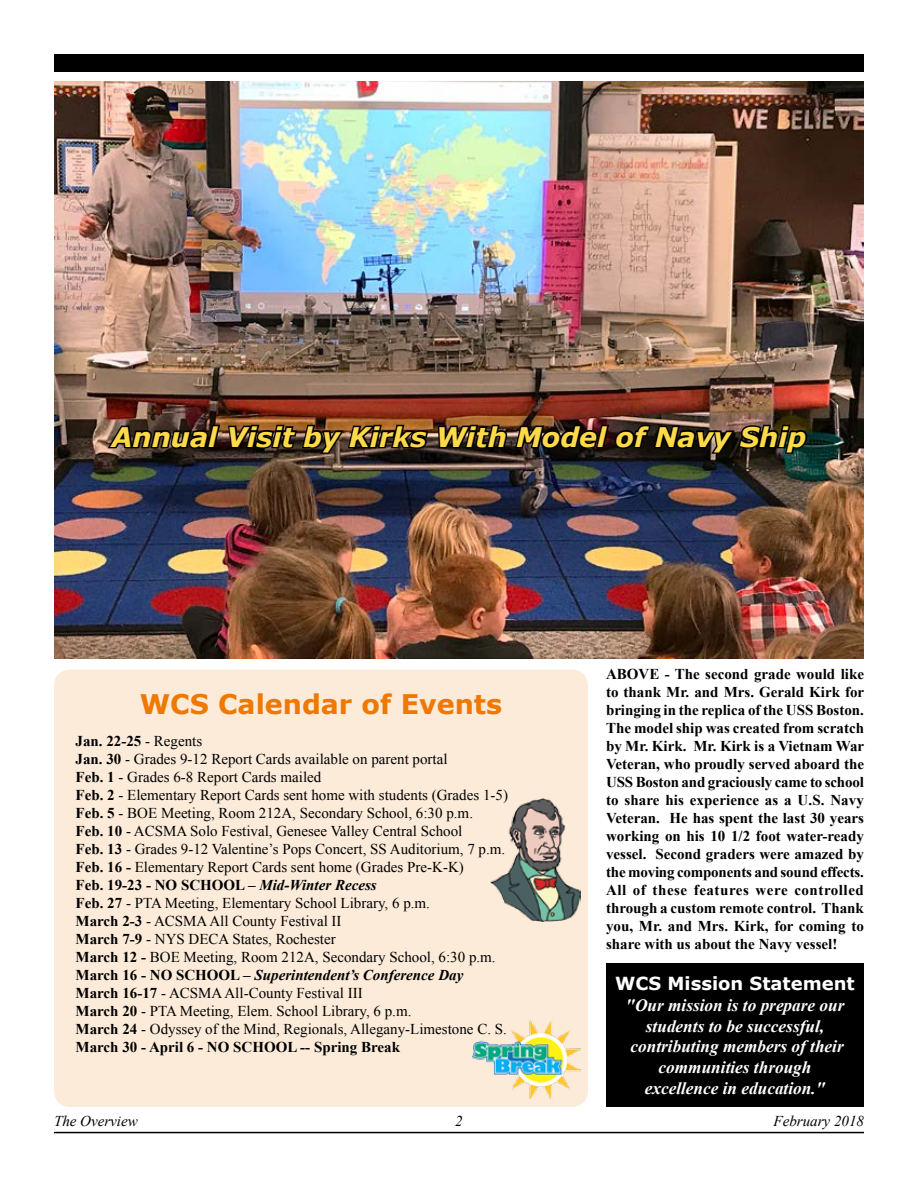
<style>
.page{position:relative;width:918px;height:1188px;background:#fff}
.page>*{position:absolute;margin:0;border:0;box-sizing:border-box;transform-origin:0 0}
.t1{font:italic 700 27px "Verdana";color:#fed949}
.t2{font:700 27px "Verdana";color:#ee7800}
.t3{font:700 18px "Verdana";color:#fff}
.t4{font:italic 700 17.25px/20.7px "Times New Roman";color:#fff;text-align:center}
.t5{font:15px/18px "Times New Roman";color:#000}
.t6{font:700 15px/18px "Times New Roman";color:#000;text-align:justify}
.t7{font:italic 15px "Times New Roman";color:#000}
.s1{font-weight:700}
.s2{font-weight:700;font-style:italic}
</style>
<div class="page">
<div style="left:54px;top:54px;width:810px;height:18px;background:#000"></div>
<hr style="left:54px;top:1132px;width:810px;height:1px;background:#000">
<div style="left:54px;top:670px;width:534px;height:437px;background:#fcebd9;border-radius:16px"></div>
<div style="left:606px;top:963px;width:258px;height:144px;background:#000"></div>
<img style="left:491px;top:798px;width:89px;height:123px">
<img style="left:54px;top:81px;width:810px;height:578px">
<img style="left:105px;top:410px;width:325px;height:45px">
<img style="left:436px;top:410px;width:373px;height:45px">
<img style="left:472px;top:1019px;width:108px;height:80px">
<h1 class="t1" style="left:112px;top:418px;width:697px">Annual Visit by Kirks With Model of Navy Ship</h1>
<h1 class="t2" style="left:140px;top:685px;width:364px">WCS Calendar of Events</h1>
<p class="t5" style="left:76px;top:732px;width:434px"><span class="s1">Jan. 22-25</span> - Regents<br><span class="s1">Jan. 30</span> - Grades 9-12 Report Cards available on parent portal<br><span class="s1">Feb. 1</span> - Grades 6-8 Report Cards mailed<br><span class="s1">Feb. 2</span> - Elementary Report Cards sent home with students (Grades 1-5)<br><span class="s1">Feb. 5</span> - BOE Meeting, Room 212A, Secondary School, 6:30 p.m.<br><span class="s1">Feb. 10</span> - ACSMA Solo Festival, Genesee Valley Central School<br><span class="s1">Feb. 13</span> - Grades 9-12 Valentine’s Pops Concert, SS Auditorium, 7 p.m.<br><span class="s1">Feb. 16 -</span> Elementary Report Cards sent home (Grades Pre-K-K)<br><span class="s1">Feb. 19-23 - NO SCHOOL –</span> <span class="s2">Mid-Winter Recess<br></span><span class="s1">Feb. 27</span> - PTA Meeting, Elementary School Library, 6 p.m.<br><span class="s1">March 2-3</span> - ACSMA All County Festival II<br><span class="s1">March 7-9</span> - NYS DECA States, Rochester<br><span class="s1">March 12 -</span> BOE Meeting, Room 212A, Secondary School, 6:30 p.m.<br><span class="s1">March 16 - NO SCHOOL –</span> <span class="s2">Superintendent’s Conference Day </span><span class="s1">March 16-17</span> - ACSMA All-County Festival III<br><span class="s1">March 20</span> - PTA Meeting, Elem. School Library, 6 p.m.<br><span class="s1">March 24</span> - Odyssey of the Mind, Regionals, Allegany-Limestone C. S.<br><span class="s1">March 30 - April 6 - NO SCHOOL -- Spring Break</span></p>
<p class="t6" style="left:606px;top:664px;width:260px">ABOVE - The second grade would like to thank Mr. and Mrs. Gerald Kirk for bringing in the replica of the USS Boston.<br>The model ship was created from scratch by Mr. Kirk. Mr. Kirk is a Vietnam War Veteran, who proudly served aboard the USS Boston and graciously came to school to share his experience as a U.S. Navy Veteran. He has spent the last 30 years working on his 10 1/2 foot water-ready vessel. Second graders were amazed by the moving components and sound effects.<br>All of these features were controlled through a custom remote control. Thank you, Mr. and Mrs. Kirk, for coming to share with us about the Navy vessel!</p>
<p class="t3" style="left:615px;top:971px;width:241px">WCS Mission Statement</p>
<p class="t4" style="left:626px;top:994px;width:221px">"Our mission is to prepare our students to be successful, contributing members of their communities through excellence in education."</p>
<p class="t7" style="left:54px;top:1111px;width:85px">The Overview</p>
<p class="t7" style="left:455px;top:1111px;width:9px">2</p>
<p class="t7" style="left:774px;top:1111px;width:92px">February 2018</p>
</div>
